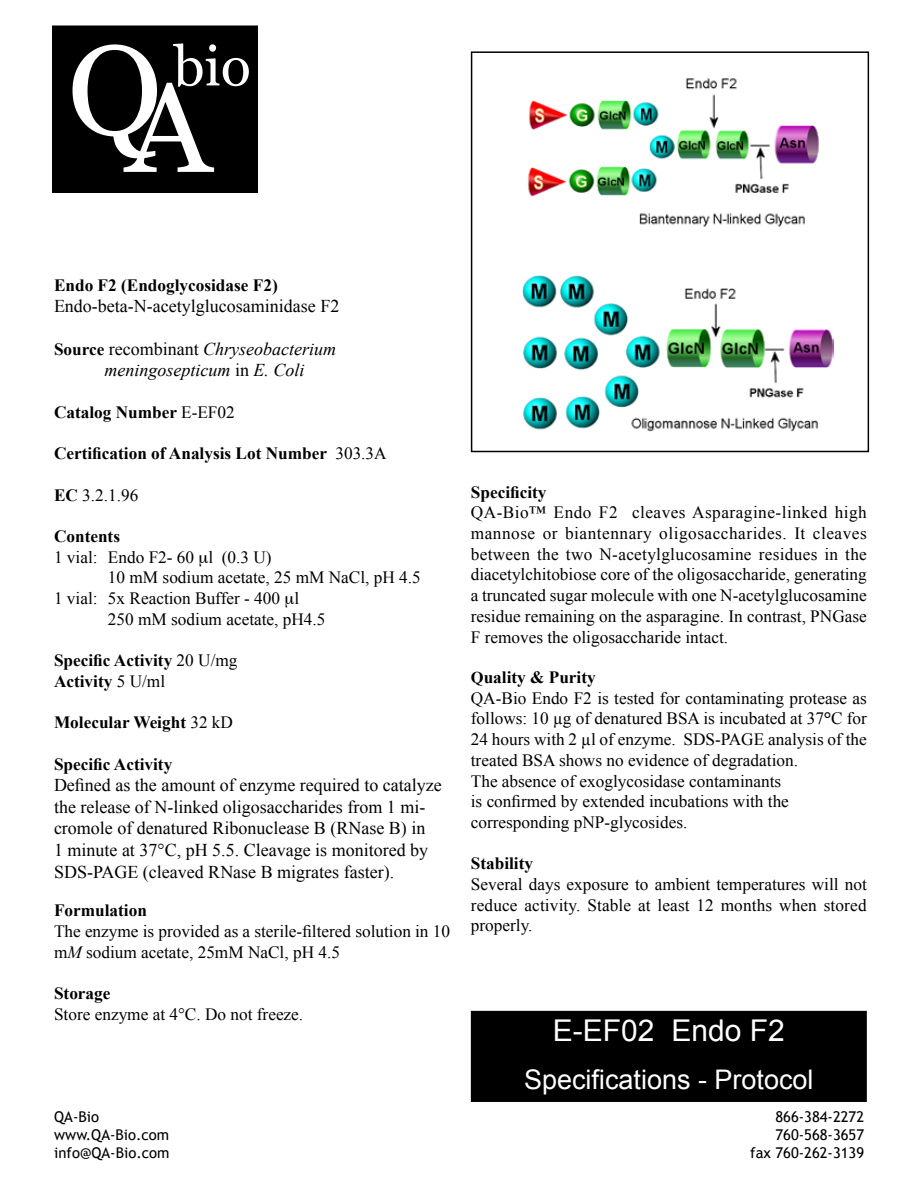
<style>
.page{position:relative;width:918px;height:1188px;background:#fff}
.page>*{position:absolute;margin:0;border:0;box-sizing:border-box;transform-origin:0 0}
.t1{font:30px "Arial";color:#fff}
.t2{font:27px "Arial";color:#fff}
.t3{font:18px/21.6px "Times New Roman";color:#000}
.t4{font:italic 18px/21.6px "Times New Roman";color:#000}
.t5{font:17.25px/20.7px "Times New Roman";color:#000}
.t6{font:700 17.25px/20.7px "Times New Roman";color:#000}
.t7{font:14.85px "Trebuchet MS";color:#000}
.s1{font-weight:700;font-style:normal;font-size:17.25px}
.s2{font-style:normal}
.s3{font-weight:400}
.s4{font-weight:700}
.s5{font-style:italic}
.s6{font-weight:700;font-size:16.5px}
</style>
<div class="page">
<div style="left:471px;top:51px;width:398px;height:401px;border:2px solid #000"></div>
<div style="left:472px;top:1012px;width:394px;height:89px;background:#000"></div>
<div style="left:471px;top:1011px;width:396px;height:91px;border:2px solid #000"></div>
<img style="left:522px;top:78px;width:311px;height:354px">
<svg style="left:52px;top:26px;width:206px;height:167px"></svg>
<p class="t6" style="left:54px;top:274px;width:225px">Endo F2 (Endoglycosidase F2)</p>
<p class="t3" style="left:54px;top:295px;width:287px">Endo-beta-N-acetylglucosaminidase F2</p>
<p class="t4" style="left:105px;top:337px;width:233px;text-indent:-51px"><span class="s1">Source</span> <span class="s2">recombinant</span> Chryseobacterium meningosepticum <span class="s2">in</span> E. Coli</p>
<p class="t6" style="left:54px;top:401px;width:182px">Catalog Number <span class="s3">E-EF02</span></p>
<p class="t6" style="left:54px;top:443px;width:334px">Certification of Analysis Lot Number <span class="s3">303.3A</span></p>
<p class="t5" style="left:54px;top:484px;width:86px"><span class="s4">EC</span> 3.2.1.96</p>
<p class="t6" style="left:54px;top:525px;width:68px">Contents</p>
<p class="t5" style="left:54px;top:546px;width:219px">1 vial: Endo F2- 60 l (0.3 U)</p>
<p class="t5" style="left:108px;top:567px;width:314px">10 mM sodium acetate, 25 mM NaCl, pH 4.5</p>
<p class="t5" style="left:54px;top:588px;width:247px">1 vial: 5x Reaction Buffer - 400 l</p>
<p class="t5" style="left:108px;top:608px;width:219px">250 mM sodium acetate, pH4.5</p>
<p class="t6" style="left:54px;top:650px;width:185px">Specific Activity <span class="s3">20 U/mg<br></span>Activity <span class="s3">5 U/ml</span></p>
<p class="t6" style="left:54px;top:712px;width:181px">Molecular Weight <span class="s3">32 kD</span></p>
<p class="t6" style="left:54px;top:753px;width:120px">Specific Activity</p>
<p class="t3" style="left:54px;top:774px;width:389px">Defined as the amount of enzyme required to catalyze the release of N-linked oligosaccharides from 1 mi&shy;cromole of denatured Ribonuclease B (RNase B) in<br>1 minute at 37°C, pH 5.5. Cleavage is monitored by SDS-PAGE (cleaved RNase B migrates faster).</p>
<p class="t6" style="left:54px;top:900px;width:94px">Formulation</p>
<p class="t5" style="left:54px;top:921px;width:398px">The enzyme is provided as a sterile-filtered solution in 10 m<span class="s5">M</span> sodium acetate, 25mM NaCl, pH 4.5</p>
<p class="t6" style="left:54px;top:983px;width:58px">Storage</p>
<p class="t5" style="left:54px;top:1003px;width:251px">Store enzyme at 4°C. Do not freeze.</p>
<p class="t6" style="left:471px;top:481px;width:77px">Specificity</p>
<p class="t5" style="left:471px;top:502px;width:398px;text-align:justify">QA-Bio™ Endo F2 cleaves Asparagine-linked high mannose or biantennary oligosaccharides. It cleaves between the two N-acetylglucosamine residues in the diacetylchitobiose core of the oligosaccharide, generating a truncated sugar molecule with one N-acetylglucosamine residue remaining on the asparagine. In contrast, PNGase F removes the oligosaccharide intact.</p>
<p class="t5" style="left:471px;top:667px;width:398px"><span class="s6">Q</span><span class="s4">uality &amp; Purity<br></span>QA-Bio Endo F2 is tested for contaminating protease as follows: 10 µg of denatured BSA is incubated at 37<span class="s4">°</span>C for 24 hours with 2 µl of enzyme. SDS-PAGE analysis of the treated BSA shows no evidence of degradation.<br>The absence of exoglycosidase contaminants<br>is confirmed by extended incubations with the corresponding pNP-glycosides.</p>
<p class="t6" style="left:471px;top:853px;width:64px">Stability</p>
<p class="t5" style="left:471px;top:874px;width:398px;text-align:justify">Several days exposure to ambient temperatures will not reduce activity. Stable at least 12 months when stored properly.</p>
<h1 class="t1" style="left:553px;top:1011px;width:233px">E-EF02 Endo F2</h1>
<h2 class="t2" style="left:524px;top:1062px;width:291px">Specifications - Protocol</h2>
<p class="t7" style="left:54px;top:1108px;width:46px">QA-Bio</p>
<p class="t7" style="left:775px;top:1108px;width:90px">866-384-2272</p>
<p class="t7" style="left:54px;top:1126px;width:116px">www.QA-Bio.com</p>
<p class="t7" style="left:775px;top:1126px;width:90px">760-568-3657</p>
<p class="t7" style="left:54px;top:1144px;width:117px">info@QA-Bio.com</p>
<p class="t7" style="left:750px;top:1144px;width:115px">fax 760-262-3139</p>
</div>
